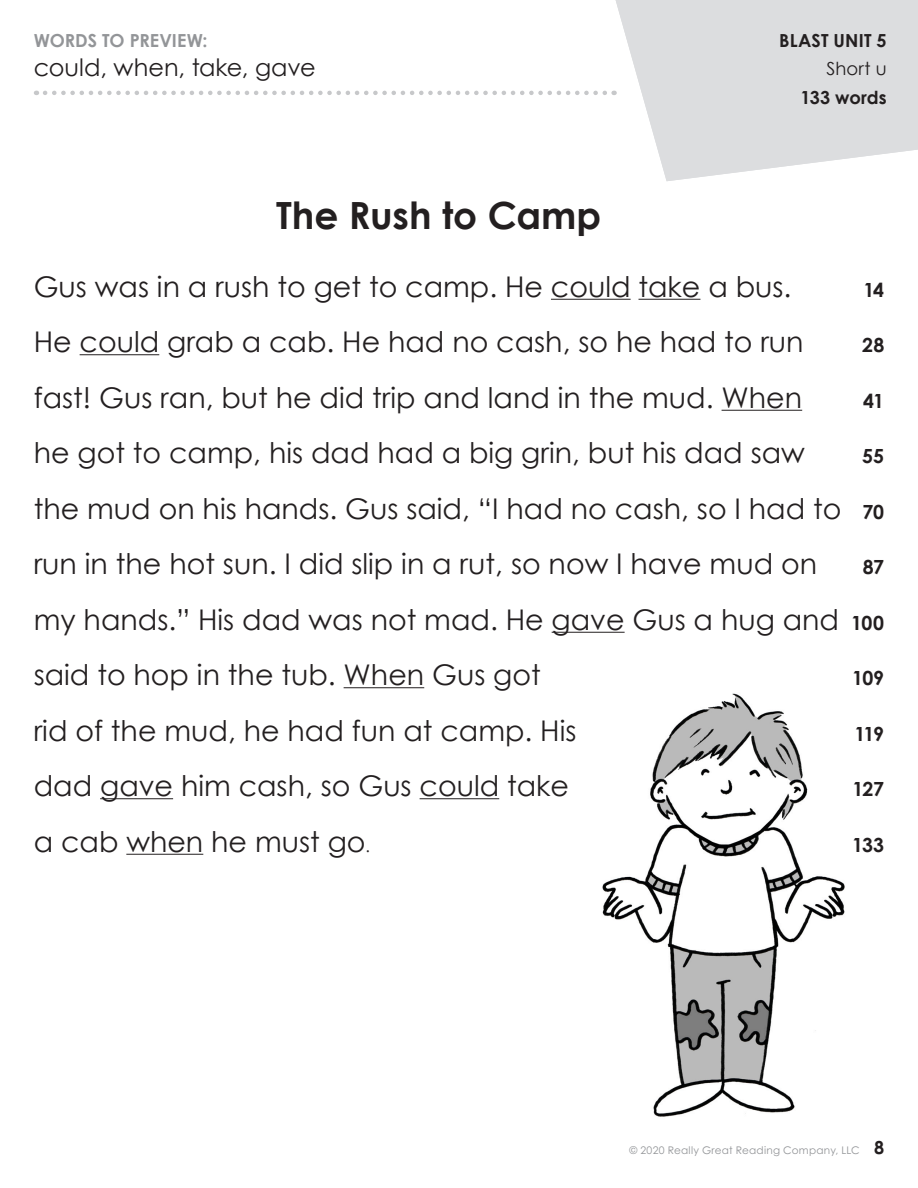
<style>
.page{position:relative;width:918px;height:1188px;background:#fff}
.page>*{position:absolute;margin:0;border:0;box-sizing:border-box;transform-origin:0 0}
.t1{font:700 37.5px "Century Gothic";color:#231f20}
.t2{font:28.5px/55.5px "Century Gothic";color:#231f20}
.Header_2{font:24px "Century Gothic";color:#231f20}
.t3{font:700 19.5px "Century Gothic";letter-spacing:-.025em;color:#231f20}
.Header_2-2{font:700 18px "Century Gothic";letter-spacing:.01em;color:#231f20}
.Header_2-3{font:700 18px "Century Gothic";color:#939598}
.Header_2-4{font:18px "Century Gothic";letter-spacing:.01em;color:#231f20}
.t4{font:10.5px "RGR Century Gothic";letter-spacing:.025em;color:#939598}
.s1{font-size:16.5px}
.s2{font-weight:700;font-size:18px;color:#231f20}
</style>
<div class="page">
<svg style="left:45px;top:91px;width:570px;height:4px"></svg>
<svg style="left:616px;top:0;width:302px;height:181px;fill:#dcdddf"></svg>
<hr style="left:551px;top:299px;width:80px;height:1px;background:#231f20">
<hr style="left:639px;top:299px;width:61px;height:1px;background:#231f20">
<hr style="left:80px;top:354px;width:79px;height:1px;background:#231f20">
<hr style="left:722px;top:410px;width:80px;height:1px;background:#231f20">
<hr style="left:552px;top:632px;width:73px;height:1px;background:#231f20">
<hr style="left:344px;top:687px;width:80px;height:1px;background:#231f20">
<hr style="left:100px;top:798px;width:73px;height:1px;background:#231f20">
<hr style="left:420px;top:798px;width:79px;height:1px;background:#231f20">
<hr style="left:126px;top:854px;width:77px;height:1px;background:#231f20">
<img style="left:602px;top:693px;width:243px;height:424px">
<p class="Header_2-3" style="left:34px;top:29px;width:175px">WORDS TO PREVIEW:</p>
<p class="Header_2" style="left:34px;top:52px;width:284px">could, when, take, gave</p>
<p class="Header_2-2" style="left:779px;top:29px;width:109px">BLAST UNIT 5</p>
<p class="Header_2-4" style="left:827px;top:58px;width:62px">Short u</p>
<p class="Header_2-2" style="left:801px;top:86px;width:88px">133 words</p>
<p class="t1" style="left:276px;top:192px;width:327px">The Rush to Camp</p>
<p class="t2" style="left:34px;top:258px;width:809px">Gus was in a rush to get to camp. He could take a bus.<br>He could grab a cab. He had no cash, so he had to run fast! Gus ran, but he did trip and land in the mud. When he got to camp, his dad had a big grin, but his dad saw the mud on his hands. Gus said, “I had no cash, so I had to run in the hot sun. I did slip in a rut, so now I have mud on my hands.” His dad was not mad. He gave Gus a hug and said to hop in the tub. When Gus got<br>rid of the mud, he had fun at camp. His<br>dad gave him cash, so Gus could take<br>a cab when he must go<span class="s1">.</span></p>
<p class="t3" style="left:863px;top:277px;width:22px">14</p>
<p class="t3" style="left:862px;top:333px;width:24px">28</p>
<p class="t3" style="left:863px;top:388px;width:23px">41</p>
<p class="t3" style="left:862px;top:444px;width:24px">55</p>
<p class="t3" style="left:863px;top:499px;width:23px">70</p>
<p class="t3" style="left:863px;top:555px;width:23px">87</p>
<p class="t3" style="left:851px;top:610px;width:34px">100</p>
<p class="t3" style="left:852px;top:666px;width:34px">109</p>
<p class="t3" style="left:855px;top:721px;width:31px">119</p>
<p class="t3" style="left:853px;top:777px;width:33px">127</p>
<p class="t3" style="left:852px;top:832px;width:34px">133</p>
<p class="t4" style="left:630px;top:1144px;width:256px">© 2020 Really Great Reading Company, LLC <span class="s2">8</span></p>
</div>
